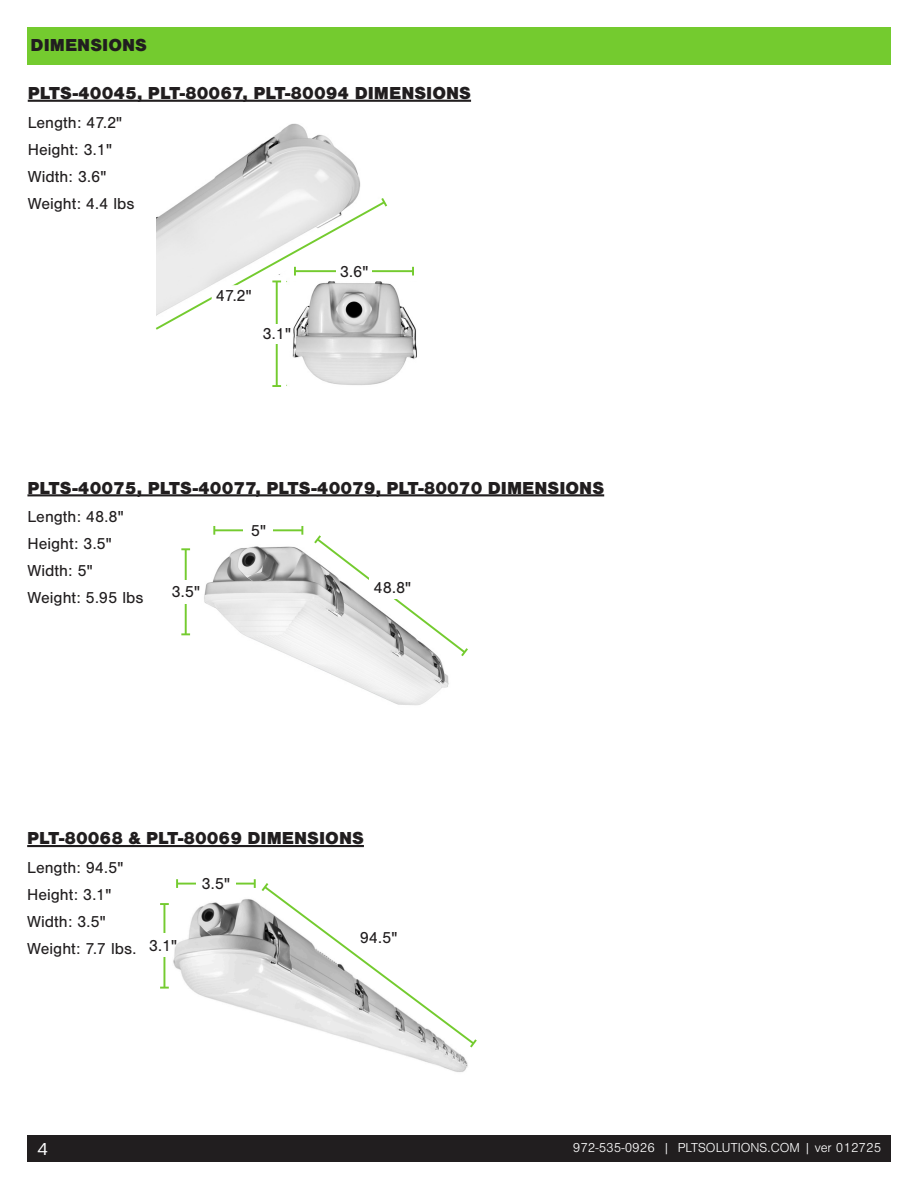
<style>
.page{position:relative;width:918px;height:1188px;background:#fff}
.page>*{position:absolute;margin:0;border:0;box-sizing:border-box;transform-origin:0 0}
.t1{font:900 18px "Nimbus San";color:#211e1f}
.t2{font:18px "Balto";color:#fff}
.PLT_Body{font:16.5px "Nimbus San";color:#211e1f}
.t3{font:300 13.5px "Nimbus San";color:#fff}
</style>
<div class="page">
<div style="left:27px;top:1135px;width:864px;height:27px;background:#211e1f"></div>
<div style="left:27px;top:27px;width:864px;height:37px;background:#74cb2f"></div>
<hr style="left:28px;top:100px;width:443px;height:2px;background:#211e1f">
<hr style="left:27px;top:494px;width:577px;height:2px;background:#211e1f">
<hr style="left:27px;top:845px;width:337px;height:2px;background:#211e1f">
<img style="left:204px;top:546px;width:245px;height:159px">
<svg style="left:312px;top:535px;width:156px;height:123px"></svg>
<hr style="left:214px;top:529px;width:88px;height:2px;background:#74cb2f">
<svg style="left:301px;top:526px;width:2px;height:9px"></svg>
<svg style="left:213px;top:526px;width:2px;height:9px"></svg>
<hr style="left:185px;top:549px;width:2px;height:85px;background:#74cb2f">
<svg style="left:181px;top:548px;width:9px;height:2px"></svg>
<svg style="left:181px;top:633px;width:9px;height:2px"></svg>
<div style="left:369px;top:575px;width:47px;height:24px;background:#fff"></div>
<div style="left:244px;top:519px;width:29px;height:23px;background:#fff"></div>
<div style="left:172px;top:580px;width:27px;height:23px;background:#fff"></div>
<hr style="left:163px;top:904px;width:2px;height:84px;background:#74cb2f">
<svg style="left:160px;top:903px;width:9px;height:2px"></svg>
<svg style="left:160px;top:987px;width:9px;height:2px"></svg>
<div style="left:151px;top:933px;width:27px;height:24px;background:#fff"></div>
<img style="left:173px;top:899px;width:295px;height:173px">
<hr style="left:177px;top:883px;width:78px;height:2px;background:#74cb2f">
<svg style="left:254px;top:879px;width:223px;height:171px"></svg>
<svg style="left:176px;top:879px;width:2px;height:9px"></svg>
<div style="left:356px;top:926px;width:46px;height:23px;background:#fff"></div>
<div style="left:196px;top:872px;width:40px;height:23px;background:#fff"></div>
<img style="left:189px;top:124px;width:228px;height:262px">
<div style="left:292px;top:264px;width:126px;height:16px;background:#fff"></div>
<hr style="left:295px;top:270px;width:118px;height:2px;background:#74cb2f">
<svg style="left:412px;top:267px;width:2px;height:9px"></svg>
<div style="left:270px;top:278px;width:16px;height:114px;background:#fff"></div>
<hr style="left:276px;top:281px;width:2px;height:105px;background:#74cb2f">
<svg style="left:156px;top:196px;width:236px;height:152px"></svg>
<svg style="left:272px;top:385px;width:9px;height:2px"></svg>
<div style="left:265px;top:324px;width:24px;height:20px;background:#fff"></div>
<p class="t1" style="left:31px;top:35px;width:118px">DIMENSIONS</p>
<p class="t1" style="left:28px;top:83px;width:445px">PLTS-40045, PLT-80067, PLT-80094 DIMENSIONS</p>
<p class="PLT_Body" style="left:28px;top:113px;width:96px">Length: 47.2"</p>
<p class="PLT_Body" style="left:28px;top:140px;width:86px">Height: 3.1"</p>
<p class="PLT_Body" style="left:28px;top:167px;width:80px">Width: 3.6"</p>
<p class="PLT_Body" style="left:28px;top:194px;width:108px">Weight: 4.4 lbs</p>
<p class="PLT_Body" style="left:216px;top:287px;width:37px;rotate:-1deg">47.2"</p>
<p class="PLT_Body" style="left:262px;top:325px;width:30px">3.1"</p>
<p class="PLT_Body" style="left:340px;top:262px;width:30px">3.6"</p>
<p class="t1" style="left:27px;top:477px;width:578px">PLTS-40075, PLTS-40077, PLTS-40079, PLT-80070 DIMENSIONS</p>
<p class="PLT_Body" style="left:27px;top:507px;width:98px">Length: 48.8"</p>
<p class="PLT_Body" style="left:27px;top:534px;width:86px">Height: 3.5"</p>
<p class="PLT_Body" style="left:27px;top:561px;width:67px">Width: 5"</p>
<p class="PLT_Body" style="left:27px;top:588px;width:118px">Weight: 5.95 lbs</p>
<p class="PLT_Body" style="left:171px;top:583px;width:30px">3.5"</p>
<p class="PLT_Body" style="left:251px;top:521px;width:17px">5"</p>
<p class="PLT_Body" style="left:373px;top:578px;width:39px">48.8"</p>
<p class="t1" style="left:27px;top:828px;width:338px">PLT-80068 &amp; PLT-80069 DIMENSIONS</p>
<p class="PLT_Body" style="left:27px;top:858px;width:98px">Length: 94.5"</p>
<p class="PLT_Body" style="left:27px;top:885px;width:86px">Height: 3.1"</p>
<p class="PLT_Body" style="left:27px;top:912px;width:80px">Width: 3.5"</p>
<p class="PLT_Body" style="left:27px;top:939px;width:111px">Weight: 7.7 lbs.</p>
<p class="PLT_Body" style="left:149px;top:936px;width:30px">3.1"</p>
<p class="PLT_Body" style="left:201px;top:875px;width:30px">3.5"</p>
<p class="PLT_Body" style="left:360px;top:928px;width:39px">94.5"</p>
<p class="t2" style="left:38px;top:1138px;width:11px">4</p>
<p class="t3" style="left:573px;top:1140px;width:310px">972-535-0926 | PLTSOLUTIONS.COM | ver 012725</p>
</div>
